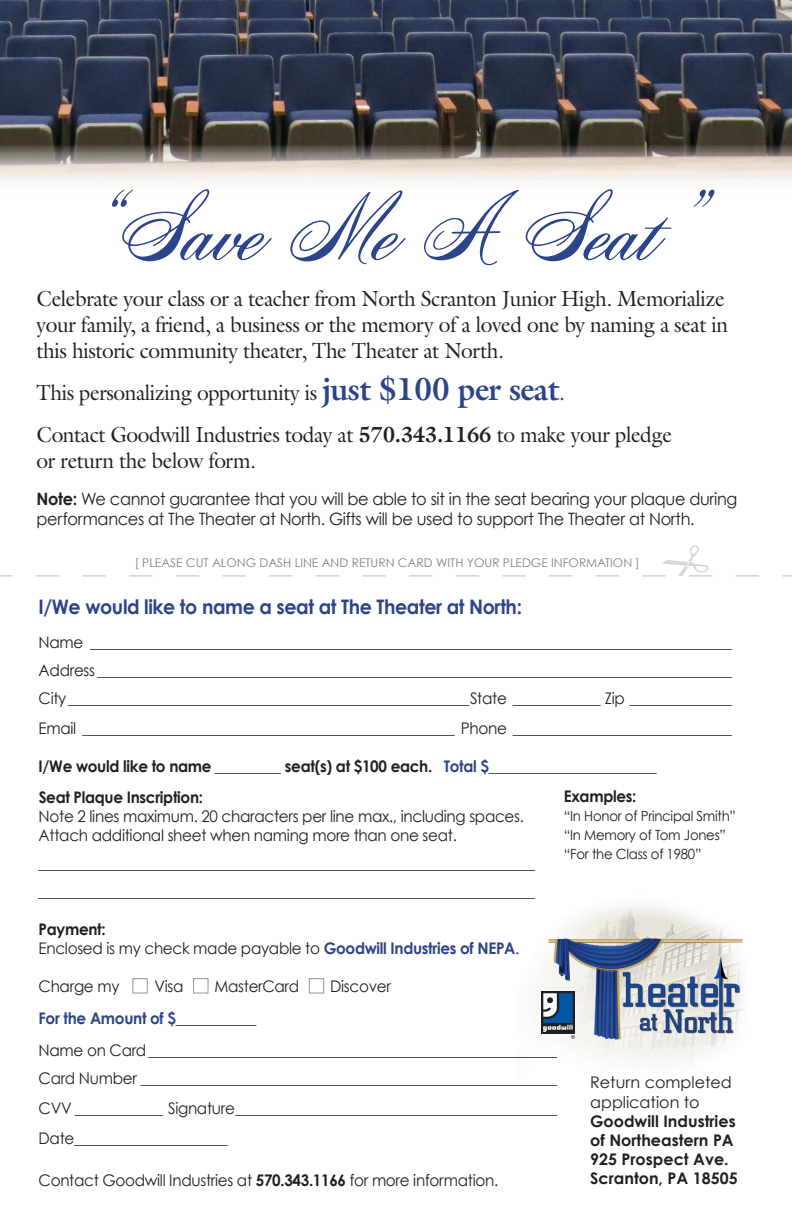
<style>
.page{position:relative;width:792px;height:1224px;background:#fff}
.page>*{position:absolute;margin:0;border:0;box-sizing:border-box;transform-origin:0 0}
.t1{font:88px "Acroterion JF";color:#2b448a;scale:1.1 1}
.t2{font:22px/26px "Galliard";letter-spacing:-.02em;color:#231f20;scale:.95 1}
.t3{font:700 20px "Century Gothic";letter-spacing:-.02em;color:#2b448a;scale:.95 1}
.t4{font:17px/20.4px "Century Gothic";letter-spacing:-.02em;color:#231f20;scale:.95 1}
.t5{font:16px/28px "Century Gothic";letter-spacing:-.02em;color:#231f20;scale:.95 1}
.t6{font:700 16px/31px "Century Gothic";letter-spacing:-.02em;color:#231f20;scale:.95 1}
.t7{font:700 16px/19.2px "Century Gothic";color:#231f20}
.t8{font:16px/19.2px "Century Gothic";color:#231f20}
.t9{font:14px/19px "Century Gothic";letter-spacing:-.02em;color:#231f20;scale:.95 1}
.t10{font:12px "Century Gothic";color:#808285}
.s1{font-weight:700;font-size:32px;color:#2b448a}
.s2{font-size:24px;color:#2b448a}
.s3{font-weight:700}
.s4{color:#2b448a}
.s5{font-weight:400}
.s6{font-weight:700;color:#2b448a}
</style>
<div class="page">
<img style="left:536px;top:905px;width:209px;height:157px">
<div style="left:541px;top:991px;width:34px;height:43px;background:#231f20"></div>
<svg style="left:543px;top:993px;width:32px;height:46px"></svg>
<img style="left:0;top:0;width:792px;height:145px">
<svg style="left:0;top:145px;width:792px;height:39px;background:#c0b9b1"></svg>
<div style="left:132px;top:978px;width:16px;height:16px;border:1px solid #939598"></div>
<div style="left:193px;top:978px;width:16px;height:16px;border:1px solid #939598"></div>
<div style="left:309px;top:978px;width:15px;height:16px;border:1px solid #939598"></div>
<svg style="left:0;top:575px;width:792px;height:1px"></svg>
<h1 class="t1" style="left:98px;top:173px;width:542px">“Save Me A Seat”</h1>
<h2 class="t2" style="left:37px;top:285px;width:729px">Celebrate your class or a teacher from North Scranton Junior High. Memorialize your family, a friend, a business or the memory of a loved one by naming a seat in this historic community theater, The Theater at North.</h2>
<h2 class="t2" style="left:37px;top:371px;width:670px;line-height:42px">This personalizing opportunity is <span class="s1">just $100 per seat</span><span class="s2">.<br></span>Contact Goodwill Industries today at <span class="s3">570.343.1166</span> to make your pledge</h2>
<h2 class="t2" style="left:37px;top:447px;width:232px">or return the below form.</h2>
<p class="t4" style="left:37px;top:488px;width:739px"><span class="s3">Note:</span> We cannot guarantee that you will be able to sit in the seat bearing your plaque during performances at The Theater at North. Gifts will be used to support The Theater at North.</p>
<p class="t10" style="left:135px;top:555px;width:507px">[ PLEASE CUT ALONG DASH LINE AND RETURN CARD WITH YOUR PLEDGE INFORMATION ]</p>
<p class="t3" style="left:39px;top:594px;width:510px">I/We would like to name a seat at The Theater at North:</p>
<p class="t5" style="left:39px;top:628px;width:731px;text-align:justify">Name ________________________________________________________________________________________ Address _______________________________________________________________________________________ City_______________________________________________________State ____________ Zip ______________</p>
<p class="t5" style="left:39px;top:714px;width:731px">Email ___________________________________________________ Phone ______________________________</p>
<p class="t6" style="left:39px;top:750px;width:652px">I/We would like to name _________ seat(s) at $100 each. <span class="s4">Total $</span><span class="s5">_______________________<br></span>Seat Plaque Inscription:</p>
<p class="t5" style="left:39px;top:806px;width:512px;line-height:19px">Note 2 lines maximum. 20 characters per line max., including spaces.<br>Attach additional sheet when naming more than one seat.</p>
<p class="t5" style="left:39px;top:849px;width:524px">____________________________________________________________________ ____________________________________________________________________</p>
<p class="t5" style="left:39px;top:919px;width:508px;line-height:19px"><span class="s3">Payment:<br></span>Enclosed is my check made payable to <span class="s6">Goodwill Industries of NEPA</span>.</p>
<p class="t5" style="left:39px;top:972px;width:87px">Charge my</p>
<p class="t5" style="left:154px;top:972px;width:32px">Visa</p>
<p class="t5" style="left:214px;top:972px;width:91px">MasterCard</p>
<p class="t5" style="left:330px;top:972px;width:65px">Discover</p>
<p class="t5" style="left:39px;top:1002px;width:547px;line-height:32px"><span class="s6">For the Amount of $</span>___________<br>Name on Card________________________________________________________</p>
<p class="t5" style="left:39px;top:1063px;width:547px;line-height:30px;text-align:justify">Card Number _________________________________________________________ CVV ____________ Signature____________________________________________ Date_____________________</p>
<p class="t5" style="left:39px;top:1166px;width:485px">Contact Goodwill Industries at <span class="s3">570.343.1166</span> for more information.</p>
<p class="t6" style="left:564px;top:781px;width:78px">Examples:</p>
<p class="t9" style="left:564px;top:807px;width:183px">“In Honor of Principal Smith” “In Memory of Tom Jones” “For the Class of 1980”</p>
<p class="t8" style="left:590px;top:1073px;width:143px">Return completed application to</p>
<p class="t7" style="left:590px;top:1111px;width:149px">Goodwill Industries of Northeastern PA<br>925 Prospect Ave.<br>Scranton, PA 18505</p>
</div>
